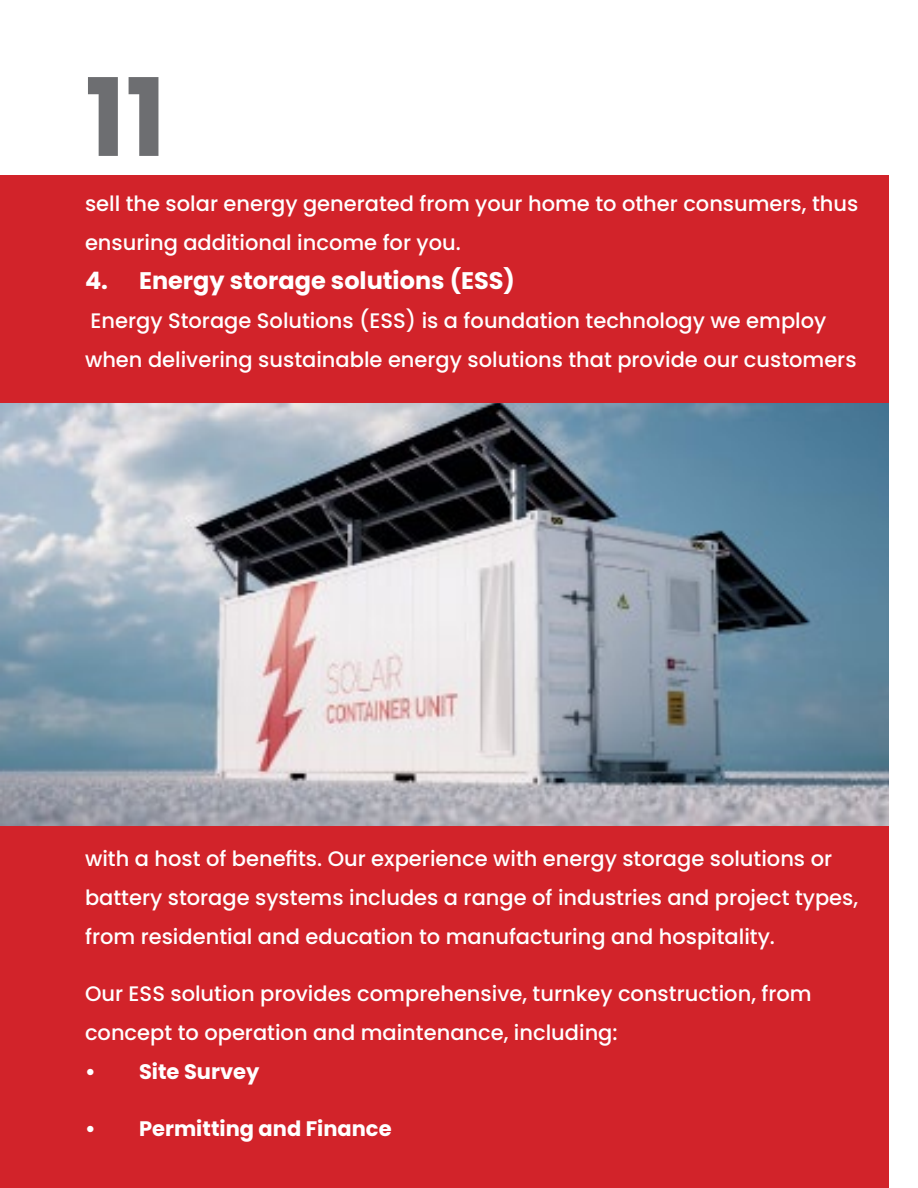
<style>
.page{position:relative;width:918px;height:1188px;background:#fff}
.page>*{position:absolute;margin:0;border:0;box-sizing:border-box;transform-origin:0 0}
.t1{font:700 108px "Poppins";color:#6d6e71}
.t2{font:700 24px "Poppins";color:#fff}
.t3{font:500 21px/39px "Poppins";color:#fff}
.t4{font:700 21px "Poppins";color:#fff}
</style>
<div class="page">
<img style="left:0;top:403px;width:888px;height:423px">
<div style="left:0;top:176px;width:888px;height:227px;background:#d2232a"></div>
<div style="left:0;top:826px;width:888px;height:362px;background:#d2232a"></div>
<h1 class="t1" style="left:85px;top:55px;width:83px">11</h1>
<p class="t3" style="left:85px;top:184px;width:775px">sell the solar energy generated from your home to other consumers, thus ensuring additional income for you.</p>
<p class="t2" style="left:85px;top:267px;width:432px">4. Energy storage solutions (ESS)</p>
<p class="t3" style="left:85px;top:301px;width:773px">Energy Storage Solutions (ESS) is a foundation technology we employ when delivering sustainable energy solutions that provide our customers</p>
<p class="t3" style="left:85px;top:839px;width:775px">with a host of benefits. Our experience with energy storage solutions or battery storage systems includes a range of industries and project types, from residential and education to manufacturing and hospitality.</p>
<p class="t3" style="left:85px;top:974px;width:728px">Our ESS solution provides comprehensive, turnkey construction, from concept to operation and maintenance, including:</p>
<p class="t4" style="left:85px;top:1059px;width:176px">• Site Survey</p>
<p class="t4" style="left:85px;top:1116px;width:308px">• Permitting and Finance</p>
</div>
